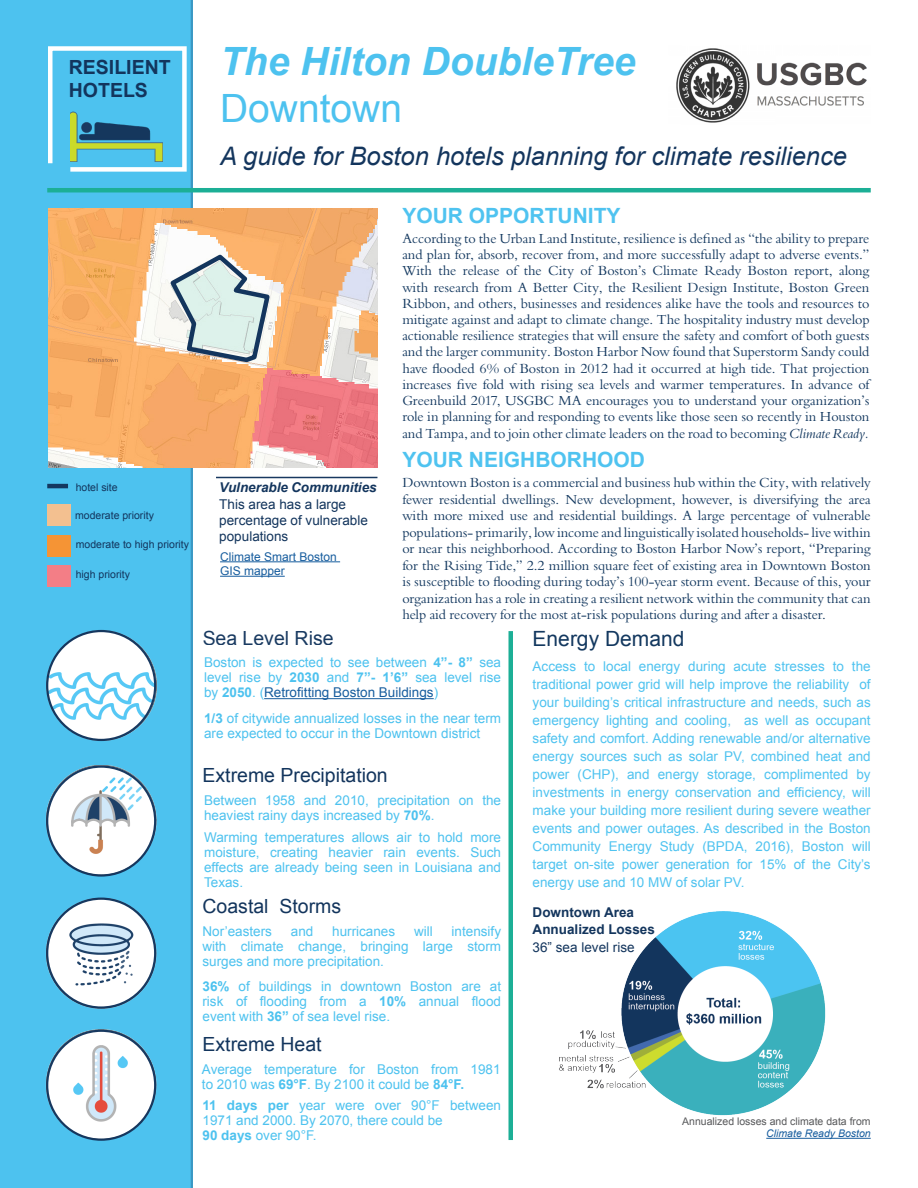
<style>
.page{position:relative;width:918px;height:1188px;background:#fff}
.page>*{position:absolute;margin:0;border:0;box-sizing:border-box;transform-origin:0 0}
.heading{font:italic 700 39px "Arial";color:#4dc2ef}
.heading-2{font:39px "Arial";color:#4dc2ef}
.sub-heading{font:italic 25.5px "Arial";color:#13355d}
.sub-heading-2{font:700 21px "Arial";color:#4fc3f0}
.sub-heading-3{font:21px "Arial";color:#13385f}
.heading-3{font:19.5px "Arial";color:#13355d}
.Big_Heading{font:700 19.5px "Arial";color:#13355d}
.text{font:13.5px/16.2px "Borgia Pro";color:#13385f;text-align:justify}
.Arial_Text{font:13.5px/15px "Arial";color:#4dc2ef;text-align:justify}
.Arial_Text-2{font:13.5px/18px "Arial";color:#4fc3f0;text-align:justify}
.captions{font:13.5px/16.2px "Arial";color:#13355d}
.captions-2{font:700 13.5px "Arial";color:#13355d}
.captions-3{font:italic 700 13.5px "Arial";color:#13355d}
.captions-4{font:12px "Arial";color:#175d9e}
.captions-5{font:10.5px "Arial";color:#13355d}
.captions-6{font:10.5px "Arial";color:#57585a}
.captions-7{font:italic 10.5px "Arial";color:#175d9e}
.s1{font-style:italic}
.s2{font-weight:700}
.s3{color:#175d9e}
</style>
<div class="page">
<div style="left:0;top:0;width:193px;height:1188px;background:#4dc2ef"></div>
<hr style="left:191px;top:0;width:2px;height:1188px;background:#13355d">
<hr style="left:216px;top:477px;width:161px;height:1px;background:#13355d">
<img style="left:559px;top:911px;width:267px;height:205px">
<img style="left:46px;top:898px;width:110px;height:111px">
<img style="left:45px;top:765px;width:112px;height:110px">
<hr style="left:47px;top:188px;width:824px;height:4px;background:#1caf96">
<svg style="left:48px;top:46px;width:139px;height:126px"></svg>
<div style="left:47px;top:505px;width:23px;height:21px;background:#f3c090"></div>
<div style="left:47px;top:535px;width:23px;height:21px;background:#f59435"></div>
<div style="left:47px;top:565px;width:23px;height:21px;background:#f37e86"></div>
<div style="left:508px;top:631px;width:5px;height:509px;background:#1caf96"></div>
<img style="left:45px;top:1030px;width:112px;height:110px">
<img style="left:46px;top:630px;width:112px;height:111px">
<hr style="left:220px;top:561px;width:120px;height:1px;background:#175d9e">
<hr style="left:220px;top:576px;width:65px;height:1px;background:#175d9e">
<hr style="left:47px;top:484px;width:21px;height:4px;background:#13355d">
<hr style="left:766px;top:1138px;width:105px;height:1px;background:#175d9e">
<img style="left:676px;top:48px;width:191px;height:75px">
<hr style="left:264px;top:698px;width:170px;height:1px;background:#175d9e">
<div style="left:46px;top:630px;width:110px;height:111px;border:2px solid #13355d;border-radius:50%"></div>
<div style="left:46px;top:765px;width:110px;height:112px;border:2px solid #13355d;border-radius:50%"></div>
<div style="left:46px;top:898px;width:110px;height:111px;border:2px solid #13355d;border-radius:50%"></div>
<div style="left:46px;top:1030px;width:110px;height:111px;border:2px solid #13355d;border-radius:50%"></div>
<img style="left:48px;top:208px;width:329px;height:260px">
<svg style="left:167px;top:251px;width:106px;height:114px;background:#cfd2c9"></svg>
<p class="Big_Heading" style="left:69px;top:54px;width:103px">RESILIENT</p>
<p class="Big_Heading" style="left:69px;top:78px;width:81px">HOTELS</p>
<p class="captions-5" style="left:76px;top:480px;width:44px">hotel site</p>
<p class="captions-5" style="left:75px;top:509px;width:80px">moderate priority</p>
<p class="captions-5" style="left:76px;top:538px;width:115px">moderate to high priority</p>
<p class="captions-5" style="left:76px;top:568px;width:56px">high priority</p>
<p class="heading" style="left:220px;top:36px;width:417px">The Hilton DoubleTree</p>
<p class="heading-2" style="left:220px;top:83px;width:184px">Downtown</p>
<p class="sub-heading" style="left:220px;top:139px;width:628px">A guide for Boston hotels planning for climate resilience</p>
<p class="sub-heading-2" style="left:402px;top:201px;width:220px">YOUR OPPORTUNITY</p>
<p class="captions-3" style="left:219px;top:479px;width:159px">Vulnerable Communities</p>
<p class="captions" style="left:219px;top:496px;width:150px">This area has a large percentage of vulnerable populations</p>
<p class="captions-4" style="left:220px;top:548px;width:118px">Climate Smart Boston</p>
<p class="captions-4" style="left:220px;top:563px;width:66px">GIS mapper</p>
<p class="text" style="left:402px;top:231px;width:469px">According to the Urban Land Institute, resilience is defined as “the ability to prepare and plan for, absorb, recover from, and more successfully adapt to adverse events.” With the release of the City of Boston’s Climate Ready Boston report, along with research from A Better City, the Resilient Design Institute, Boston Green Ribbon, and others, businesses and residences alike have the tools and resources to mitigate against and adapt to climate change. The hospitality industry must develop actionable resilience strategies that will ensure the safety and comfort of both guests and the larger community. Boston Harbor Now found that Superstorm Sandy could have flooded 6% of Boston in 2012 had it occurred at high tide. That projection increases five fold with rising sea levels and warmer temperatures. In advance of Greenbuild 2017, USGBC MA encourages you to understand your organization’s role in planning for and responding to events like those seen so recently in Houston and Tampa, and to join other climate leaders on the road to becoming <span class="s1">Climate Ready.</span></p>
<p class="sub-heading-2" style="left:402px;top:446px;width:244px">YOUR NEIGHBORHOOD</p>
<p class="text" style="left:402px;top:475px;width:470px">Downtown Boston is a commercial and business hub within the City, with relatively fewer residential dwellings. New development, however, is diversifying the area with more mixed use and residential buildings. A large percentage of vulnerable populations- primarily, low income and linguistically isolated households- live within or near this neighborhood. According to Boston Harbor Now’s report, “Preparing for the Rising Tide,” 2.2 million square feet of existing area in Downtown Boston is susceptible to flooding during today’s 100-year storm event. Because of this, your organization has a role in creating a resilient network within the community that can help aid recovery for the most at-risk populations during and after a disaster.</p>
<h3 class="heading-3" style="left:202px;top:625px;width:133px">Sea Level Rise</h3>
<p class="Arial_Text" style="left:204px;top:655px;width:299px">Boston is expected to see between <span class="s2">4”- 8”</span> sea level rise by <span class="s2">2030</span> and <span class="s2">7”- 1’6”</span> sea level rise by <span class="s2">2050</span>. (<span class="s3">Retrofitting Boston Buildings</span>)</p>
<p class="Arial_Text" style="left:204px;top:711px;width:298px"><span class="s2">1/3</span> of citywide annualized losses in the near term are expected to occur in the Downtown district</p>
<p class="heading-3" style="left:202px;top:763px;width:187px">Extreme Precipitation</p>
<p class="Arial_Text" style="left:204px;top:793px;width:298px">Between 1958 and 2010, precipitation on the heaviest rainy days increased by <span class="s2">70%</span>.</p>
<p class="Arial_Text" style="left:204px;top:830px;width:298px">Warming temperatures allows air to hold more moisture, creating heavier rain events. Such effects are already being seen in Louisiana and Texas.</p>
<p class="Arial_Text" style="left:202px;top:924px;width:71px">Nor’easters</p>
<p class="Arial_Text" style="left:291px;top:924px;width:24px">and</p>
<p class="Arial_Text" style="left:332px;top:924px;width:65px">hurricanes</p>
<p class="Arial_Text" style="left:414px;top:924px;width:20px">will</p>
<p class="heading-3" style="left:202px;top:893px;width:140px">Coastal Storms</p>
<p class="Arial_Text" style="left:202px;top:924px;width:300px;text-indent:249px">intensify with climate change, bringing large storm surges and more precipitation.</p>
<p class="Arial_Text" style="left:202px;top:979px;width:300px"><span class="s2">36%</span> of buildings in downtown Boston are at risk of flooding from a <span class="s2">10%</span> annual flood event with <span class="s2">36”</span> of sea level rise.</p>
<p class="heading-3" style="left:202px;top:1031px;width:121px">Extreme Heat</p>
<p class="Arial_Text" style="left:202px;top:1061px;width:300px">Average temperature for Boston from 1981 to 2010 was <span class="s2">69°F</span>. By 2100 it could be <span class="s2">84°F.</span></p>
<p class="Arial_Text" style="left:203px;top:1098px;width:300px"><span class="s2">11 days per</span> year were over 90°F between<br>1971 and 2000. By 2070, there could be</p>
<p class="Arial_Text" style="left:203px;top:1128px;width:116px"><span class="s2">90 days</span> over 90°F.</p>
<p class="sub-heading-3" style="left:533px;top:625px;width:153px">Energy Demand</p>
<p class="Arial_Text-2" style="left:533px;top:657px;width:340px">Access to local energy during acute stresses to the traditional power grid will help improve the reliability of your building’s critical infrastructure and needs, such as emergency lighting and cooling, as well as occupant safety and comfort. Adding renewable and/or alternative energy sources such as solar PV, combined heat and power (CHP), and energy storage, complimented by investments in energy conservation and efficiency, will make your building more resilient during severe weather events and power outages. As described in the Boston Community Energy Study (BPDA, 2016), Boston will target on-site power generation for 15% of the City’s energy use and 10 MW of solar PV.</p>
<p class="captions-2" style="left:533px;top:904px;width:103px">Downtown Area</p>
<p class="captions-2" style="left:533px;top:920px;width:124px">Annualized Losses</p>
<p class="captions" style="left:533px;top:940px;width:104px">36” sea level rise</p>
<p class="captions-6" style="left:682px;top:1114px;width:190px">Annualized losses and climate data from</p>
<p class="captions-7" style="left:766px;top:1127px;width:106px">Climate Ready Boston</p>
</div>
